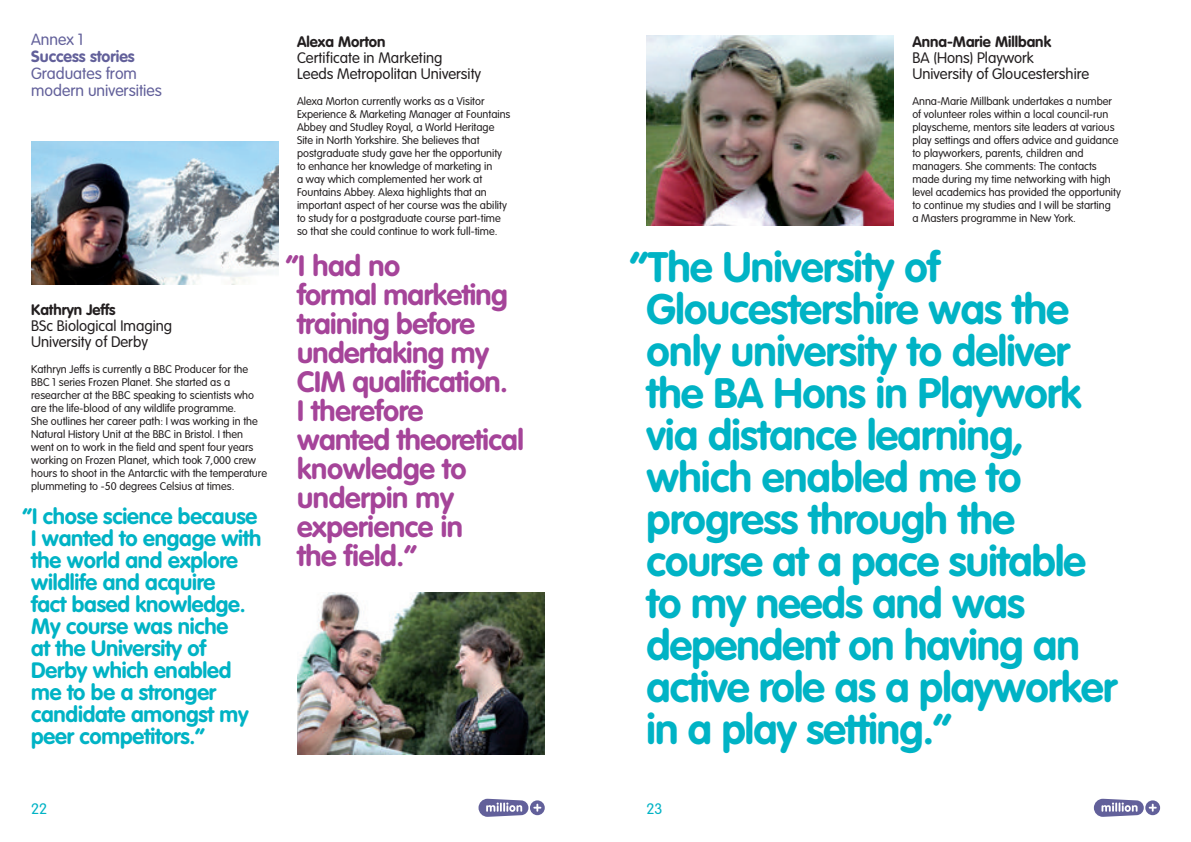
<style>
.page{position:relative;width:1191px;height:842px;background:#fff}
.page>*{position:absolute;margin:0;border:0;box-sizing:border-box;transform-origin:0 0}
.t1{font:700 42px/42px "VAG Rounded";letter-spacing:-.015em;color:#00b3c5}
.t2{font:700 29px/29px "VAG Rounded";letter-spacing:-.02em;color:#a54499}
.t3{font:700 22px/22px "VAG Rounded";letter-spacing:-.01em;color:#00b3c5}
.t4{font:300 16px/17px "VAG Rounded";color:#62609a}
.t5{font:700 16px "VAG Rounded";color:#62609a}
.t6{font:300 15px/16px "VAG Rounded";color:#231f20}
.t7{font:700 15px "VAG Rounded";color:#231f20}
.t8{font:300 15px "VAG Rounded";color:#00b3c5}
.t9{font:300 11px/13px "VAG Rounded";color:#231f20}
</style>
<div class="page">
<svg style="left:530px;top:800px;width:15px;height:15px"></svg>
<svg style="left:478px;top:799px;width:63px;height:18px"></svg>
<svg style="left:1145px;top:800px;width:15px;height:15px"></svg>
<svg style="left:1093px;top:799px;width:63px;height:18px"></svg>
<img style="left:31px;top:142px;width:248px;height:142px">
<img style="left:297px;top:592px;width:247px;height:162px">
<img style="left:646px;top:35px;width:248px;height:191px">
<h3 class="t4" style="left:31px;top:31px;width:54px">Annex 1</h3>
<h3 class="t5" style="left:31px;top:47px;width:105px">Success stories</h3>
<h3 class="t4" style="left:31px;top:65px;width:132px">Graduates from modern universities</h3>
<h3 class="t7" style="left:31px;top:301px;width:86px">Kathryn Jeffs</h3>
<h3 class="t6" style="left:31px;top:318px;width:142px">BSc Biological Imaging<br>University of Derby</h3>
<p class="t9" style="left:31px;top:362px;width:237px">Kathryn Jeffs is currently a BBC Producer for the BBC 1 series Frozen Planet. She started as a researcher at the BBC speaking to scientists who are the life-blood of any wildlife programme.<br>She outlines her career path: I was working in the Natural History Unit at the BBC in Bristol. I then went on to work in the field and spent four years working on Frozen Planet, which took 7,000 crew hours to shoot in the Antarctic with the temperature plummeting to -50 degrees Celsius at times.</p>
<h3 class="t3" style="left:31px;top:505px;width:232px;text-indent:-9px">“I chose science because<br>I wanted to engage with the world and explore wildlife and acquire<br>fact based knowledge.<br>My course was niche<br>at the University of<br>Derby which enabled me to be a stronger candidate amongst my peer competitors.”</h3>
<h3 class="t7" style="left:297px;top:33px;width:90px">Alexa Morton</h3>
<h3 class="t6" style="left:297px;top:50px;width:186px">Certificate in Marketing<br>Leeds Metropolitan University</h3>
<p class="t9" style="left:297px;top:94px;width:215px">Alexa Morton currently works as a Visitor Experience &amp; Marketing Manager at Fountains Abbey and Studley Royal, a World Heritage Site in North Yorkshire. She believes that postgraduate study gave her the opportunity to enhance her knowledge of marketing in<br>a way which complemented her work at Fountains Abbey. Alexa highlights that an important aspect of her course was the ability to study for a postgraduate course part-time so that she could continue to work full-time.</p>
<h2 class="t2" style="left:297px;top:251px;width:228px;text-indent:-11px">“I had no<br>formal marketing training before undertaking my<br>CIM qualification.<br>I therefore wanted theoretical knowledge to underpin my experience in<br>the field.”</h2>
<h3 class="t7" style="left:912px;top:33px;width:140px">Anna-Marie Millbank</h3>
<h3 class="t6" style="left:912px;top:50px;width:178px">BA (Hons) Playwork<br>University of Gloucestershire</h3>
<p class="t9" style="left:912px;top:94px;width:210px">Anna-Marie Millbank undertakes a number of volunteer roles within a local council-run playscheme, mentors site leaders at various play settings and offers advice and guidance to playworkers, parents, children and managers. She comments: The contacts made during my time networking with high level academics has provided the opportunity to continue my studies and I will be starting<br>a Masters programme in New York.</p>
<p class="t1" style="left:646px;top:246px;width:472px;text-indent:-17px">“The University of<br>Gloucestershire was the only university to deliver the BA Hons in Playwork via distance learning, which enabled me to progress through the course at a pace suitable to my needs and was dependent on having an active role as a playworker in a play setting.”</p>
<h3 class="t8" style="left:31px;top:800px;width:18px">22</h3>
<h3 class="t8" style="left:646px;top:800px;width:18px">23</h3>
</div>
